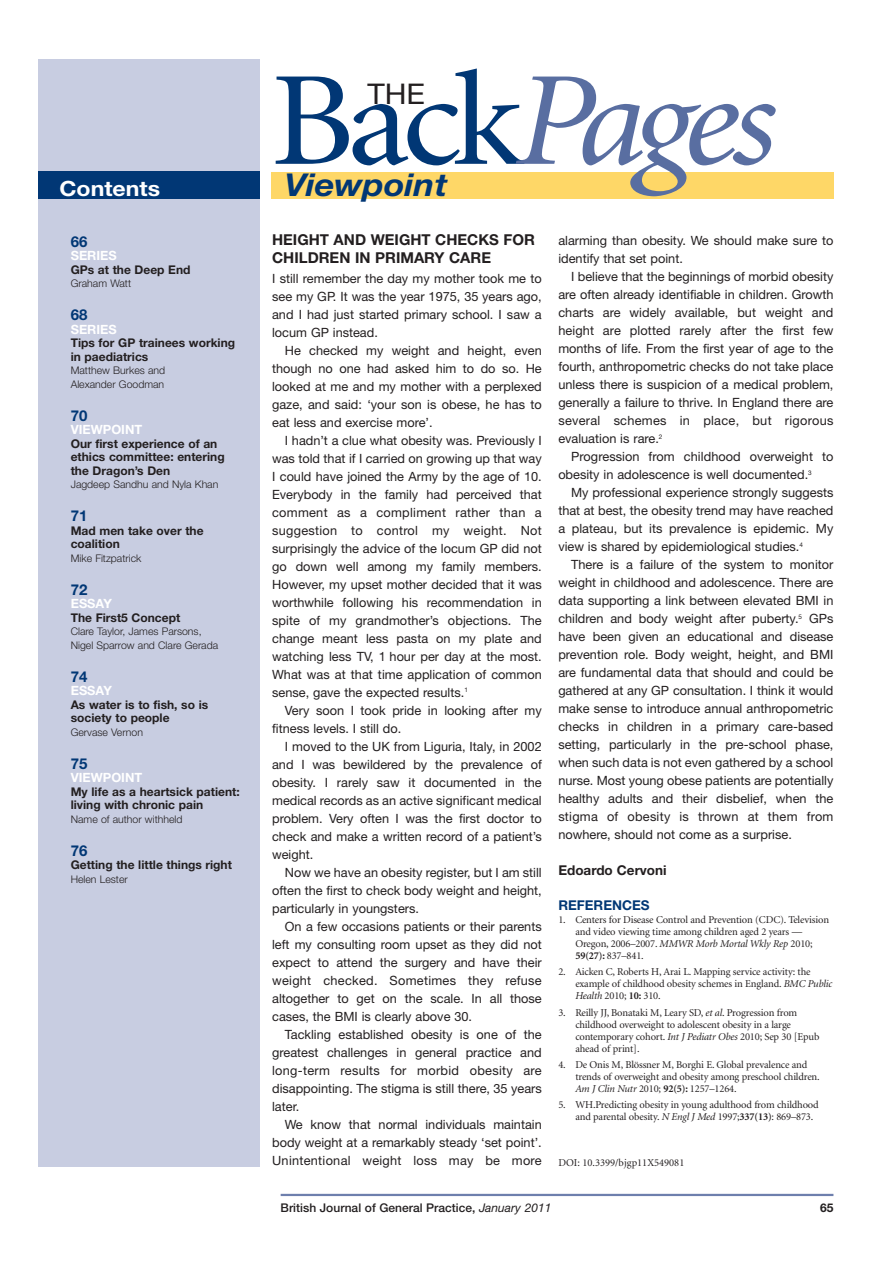
<style>
.page{position:relative;width:893px;height:1263px;background:#fff}
.page>*{position:absolute;margin:0;border:0;box-sizing:border-box;transform-origin:0 0}
.t1{font:italic 134.25px "Minion";letter-spacing:-.07em;color:#596ea1;scale:1.06 1}
.t2{font:italic 700 31.5px "Helvetica Neue";color:#013775;scale:1.1 1}
.t3{font:28.5px "Helvetica Neue";color:#231f20;scale:1.06 1}
.t4{font:21px "Helvetica Neue Bold TT";color:#fff;scale:1.1 1}
.t5{font:700 15px/18px "Helvetica Neue";color:#231f20}
.t6{font:700 15px "Helvetica Neue";color:#013775}
.t7{font:700 13.5px "Helvetica Neue";color:#231f20}
.t8{font:700 13.5px "Helvetica Neue";color:#013775}
.t9{font:12.75px/18px "Helvetica Neue";color:#231f20;text-align:justify}
.t10{font:700 12.75px "Helvetica Neue";color:#fff}
.t11{font:700 12px/13.5px "Helvetica Neue";color:#231f20}
.t12{font:500 12px "Helvetica Neue";color:#231f20}
.t13{font:10.5px/12px "Minion";letter-spacing:-.015em;color:#231f20}
.t14{font:300 10.5px/13.5px "Helvetica Neue";color:#231f20}
.s1{font-style:normal;color:#013775}
.s2{font-style:italic}
.s3{font-weight:700}
.s4{font-weight:400;font-style:italic}
</style>
<div class="page">
<div style="left:38px;top:60px;width:221px;height:1107px;background:#c8cde1"></div>
<div style="left:38px;top:172px;width:221px;height:27px;background:#013775"></div>
<hr style="left:281px;top:1194px;width:552px;height:2px;background:#6e7fad">
<div style="left:271px;top:172px;width:562px;height:27px;background:#fed767"></div>
<h3 class="t4" style="left:60px;top:175px;width:93px">Contents</h3>
<p class="t6" style="left:71px;top:236px;width:18px">66</p>
<p class="t10" style="left:71px;top:251px;width:48px">SERIES</p>
<p class="t11" style="left:71px;top:264px;width:121px">GPs at the Deep End</p>
<p class="t14" style="left:71px;top:276px;width:62px">Graham Watt</p>
<p class="t6" style="left:71px;top:309px;width:18px">68</p>
<p class="t10" style="left:71px;top:325px;width:48px">SERIES</p>
<p class="t11" style="left:71px;top:337px;width:166px">Tips for GP trainees working in paediatrics</p>
<p class="t14" style="left:71px;top:363px;width:96px">Matthew Burkes and<br>Alexander Goodman</p>
<p class="t6" style="left:71px;top:410px;width:18px">70</p>
<p class="t10" style="left:71px;top:425px;width:73px">VIEWPOINT</p>
<p class="t11" style="left:71px;top:438px;width:155px">Our first experience of an ethics committee: entering the Dragon’s Den</p>
<p class="t14" style="left:71px;top:477px;width:149px">Jagdeep Sandhu and Nyla Khan</p>
<p class="t6" style="left:71px;top:510px;width:18px">71</p>
<p class="t11" style="left:71px;top:525px;width:134px">Mad men take over the coalition</p>
<p class="t14" style="left:71px;top:551px;width:72px">Mike Fitzpatrick</p>
<p class="t6" style="left:71px;top:584px;width:18px">72</p>
<p class="t10" style="left:71px;top:599px;width:43px">ESSAY</p>
<p class="t11" style="left:71px;top:612px;width:111px">The First5 Concept</p>
<p class="t14" style="left:71px;top:624px;width:149px">Clare Taylor, James Parsons,<br>Nigel Sparrow and Clare Gerada</p>
<p class="t6" style="left:71px;top:671px;width:18px">74</p>
<p class="t10" style="left:71px;top:686px;width:43px">ESSAY</p>
<p class="t11" style="left:71px;top:699px;width:139px">As water is to fish, so is society to people</p>
<p class="t14" style="left:71px;top:725px;width:74px">Gervase Vernon</p>
<p class="t6" style="left:71px;top:758px;width:18px">75</p>
<p class="t10" style="left:71px;top:773px;width:73px">VIEWPOINT</p>
<p class="t11" style="left:71px;top:786px;width:170px">My life as a heartsick patient: living with chronic pain</p>
<p class="t14" style="left:71px;top:812px;width:113px">Name of author withheld</p>
<p class="t6" style="left:71px;top:845px;width:18px">76</p>
<p class="t11" style="left:71px;top:859px;width:163px">Getting the little things right</p>
<p class="t14" style="left:71px;top:872px;width:59px">Helen Lester</p>
<h1 class="t1" style="left:271px;top:68px;width:478px"><span class="s1">Back</span>Pages</h1>
<h3 class="t3" style="left:367px;top:77px;width:56px">THE</h3>
<h2 class="t2" style="left:285px;top:166px;width:150px">Viewpoint</h2>
<p class="t5" style="left:272px;top:232px;width:264px">HEIGHT AND WEIGHT CHECKS FOR<br>CHILDREN IN PRIMARY CARE</p>
<p class="t9" style="left:272px;top:270px;width:271px">I still remember the day my mother took me to see my GP. It was the year 1975, 35 years ago, and I had just started primary school. I saw a locum GP instead.</p>
<p class="t9" style="left:272px;top:342px;width:271px;text-indent:13px">He checked my weight and height, even though no one had asked him to do so. He looked at me and my mother with a perplexed gaze, and said: ‘your son is obese, he has to eat less and exercise more’.</p>
<p class="t9" style="left:272px;top:432px;width:271px;text-indent:13px">I hadn’t a clue what obesity was. Previously I was told that if I carried on growing up that way I could have joined the Army by the age of 10.<br>Everybody in the family had perceived that comment as a compliment rather than a suggestion to control my weight. Not surprisingly the advice of the locum GP did not go down well among my family members.<br>However, my upset mother decided that it was worthwhile following his recommendation in spite of my grandmother’s objections. The change meant less pasta on my plate and watching less TV, 1 hour per day at the most.<br>What was at that time application of common sense, gave the expected results.<sup>1</sup></p>
<p class="t9" style="left:272px;top:702px;width:271px;text-indent:13px">Very soon I took pride in looking after my fitness levels. I still do.</p>
<p class="t9" style="left:272px;top:738px;width:271px;text-indent:13px">I moved to the UK from Liguria, Italy, in 2002 and I was bewildered by the prevalence of obesity. I rarely saw it documented in the medical records as an active significant medical problem. Very often I was the first doctor to check and make a written record of a patient’s weight.</p>
<p class="t9" style="left:272px;top:864px;width:271px;text-indent:13px">Now we have an obesity register, but I am still often the first to check body weight and height, particularly in youngsters.</p>
<p class="t9" style="left:272px;top:918px;width:271px;text-indent:13px">On a few occasions patients or their parents left my consulting room upset as they did not expect to attend the surgery and have their weight checked. Sometimes they refuse altogether to get on the scale. In all those cases, the BMI is clearly above 30.</p>
<p class="t9" style="left:272px;top:1026px;width:271px;text-indent:13px">Tackling established obesity is one of the greatest challenges in general practice and long-term results for morbid obesity are disappointing. The stigma is still there, 35 years later.</p>
<p class="t9" style="left:272px;top:1116px;width:271px;text-indent:13px">We know that normal individuals maintain body weight at a remarkably steady ‘set point’.<br>Unintentional weight loss may be more</p>
<p class="t9" style="left:558px;top:233px;width:277px">alarming than obesity. We should make sure to identify that set point.</p>
<p class="t9" style="left:558px;top:269px;width:277px;text-indent:13px">I believe that the beginnings of morbid obesity are often already identifiable in children. Growth charts are widely available, but weight and height are plotted rarely after the first few months of life. From the first year of age to the fourth, anthropometric checks do not take place unless there is suspicion of a medical problem, generally a failure to thrive. In England there are several schemes in place, but rigorous evaluation is rare.<sup>2</sup></p>
<p class="t9" style="left:558px;top:449px;width:277px;text-indent:13px">Progression from childhood overweight to obesity in adolescence is well documented.<sup>3</sup></p>
<p class="t9" style="left:558px;top:485px;width:277px;text-indent:13px">My professional experience strongly suggests that at best, the obesity trend may have reached a plateau, but its prevalence is epidemic. My view is shared by epidemiological studies.<sup>4</sup></p>
<p class="t9" style="left:558px;top:557px;width:277px;text-indent:13px">There is a failure of the system to monitor weight in childhood and adolescence. There are data supporting a link between elevated BMI in children and body weight after puberty.<sup>5</sup> GPs have been given an educational and disease prevention role. Body weight, height, and BMI are fundamental data that should and could be gathered at any GP consultation. I think it would make sense to introduce annual anthropometric checks in children in a primary care-based setting, particularly in the pre-school phase, when such data is not even gathered by a school nurse. Most young obese patients are potentially healthy adults and their disbelief, when the stigma of obesity is thrown at them from nowhere, should not come as a surprise.</p>
<p class="t7" style="left:558px;top:865px;width:110px">Edoardo Cervoni</p>
<p class="t8" style="left:558px;top:900px;width:93px">REFERENCES</p>
<p class="t13" style="left:575px;top:915px;width:255px;text-indent:-17px">1. Centers for Disease Control and Prevention (CDC). Television and video viewing time among children aged 2 years — Oregon, 2006–2007. <span class="s2">MMWR Morb Mortal Wkly Rep</span> 2010; <span class="s3">59(27):</span> 837–841.</p>
<p class="t13" style="left:575px;top:967px;width:258px;text-indent:-17px">2. Aicken C, Roberts H, Arai L. Mapping service activity: the example of childhood obesity schemes in England. <span class="s2">BMC Public<br>Health</span> 2010; <span class="s3">10:</span> 310.</p>
<p class="t13" style="left:575px;top:1007px;width:246px;text-indent:-17px">3. Reilly JJ, Bonataki M, Leary SD, <span class="s2">et al</span>. Progression from childhood overweight to adolescent obesity in a large contemporary cohort. <span class="s2">Int J Pediatr Obes</span> 2010; Sep 30 [Epub ahead of print].</p>
<p class="t13" style="left:575px;top:1059px;width:246px;text-indent:-17px">4. De Onis M, Blössner M, Borghi E. Global prevalence and trends of overweight and obesity among preschool children.<br><span class="s2">Am J Clin Nutr</span> 2010; <span class="s3">92(5):</span> 1257–1264.</p>
<p class="t13" style="left:575px;top:1100px;width:245px;text-indent:-17px">5. WH.Predicting obesity in young adulthood from childhood and parental obesity. <span class="s2">N Engl J Med</span> 1997;<span class="s3">337(13)</span>: 869–873.</p>
<p class="t13" style="left:558px;top:1158px;width:128px">DOI: 10.3399/bjgp11X549081</p>
<p class="t12" style="left:281px;top:1203px;width:272px">British Journal of General Practice, <span class="s4">January 2011</span></p>
<p class="t11" style="left:820px;top:1202px;width:15px">65</p>
</div>
